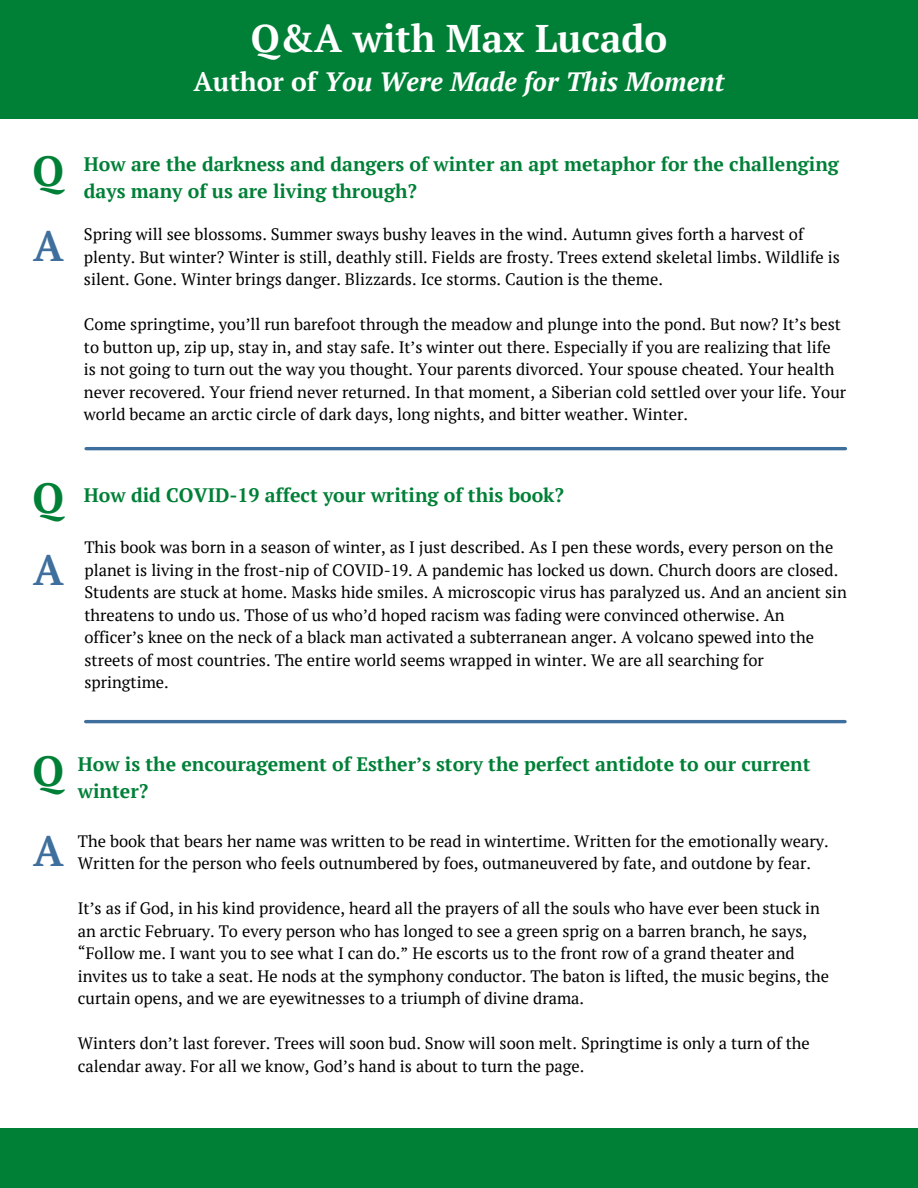
<style>
.page{position:relative;width:918px;height:1188px;background:#fff}
.page>*{position:absolute;margin:0;border:0;box-sizing:border-box;transform-origin:0 0}
.t1{font:700 42px "PT Serif";color:#008037}
.t2{font:700 42px "PT Serif";color:#3f6f9d}
.t3{font:700 38.55px "PT Serif";color:#fff}
.t4{font:italic 700 26.4px "PT Serif";color:#fff}
.t5{font:700 19.5px/27.2px "PT Serif";color:#008037}
.t6{font:16.5px/22.5px "PT Serif";color:#000}
.s1{font-style:normal}
</style>
<div class="page">
<div style="left:0;top:0;width:918px;height:118px;background:#008037"></div>
<div style="left:0;top:1129px;width:918px;height:59px;background:#008037"></div>
<hr style="left:86px;top:447px;width:759px;height:3px;background:#3f6f9d">
<hr style="left:86px;top:720px;width:759px;height:3px;background:#3f6f9d">
<p class="t3" style="left:251px;top:12px;width:418px">Q&amp;A with Max Lucado</p>
<p class="t4" style="left:194px;top:64px;width:532px"><span class="s1">Author of</span> You Were Made for This Moment</p>
<p class="t1" style="left:33px;top:142px;width:33px">Q</p>
<p class="t2" style="left:33px;top:217px;width:32px">A</p>
<p class="t5" style="left:84px;top:150px;width:756px">How are the darkness and dangers of winter an apt metaphor for the challenging days many of us are living through?</p>
<p class="t6" style="left:84px;top:223px;width:758px">Spring will see blossoms. Summer sways bushy leaves in the wind. Autumn gives forth a harvest of plenty. But winter? Winter is still, deathly still. Fields are frosty. Trees extend skeletal limbs. Wildlife is silent. Gone. Winter brings danger. Blizzards. Ice storms. Caution is the theme.</p>
<p class="t6" style="left:84px;top:313px;width:764px">Come springtime, you’ll run barefoot through the meadow and plunge into the pond. But now? It’s best to button up, zip up, stay in, and stay safe. It’s winter out there. Especially if you are realizing that life is not going to turn out the way you thought. Your parents divorced. Your spouse cheated. Your health never recovered. Your friend never returned. In that moment, a Siberian cold settled over your life. Your world became an arctic circle of dark days, long nights, and bitter weather. Winter.</p>
<p class="t1" style="left:33px;top:470px;width:33px">Q</p>
<p class="t2" style="left:33px;top:542px;width:32px">A</p>
<p class="t5" style="left:84px;top:481px;width:482px">How did COVID-19 affect your writing of this book?</p>
<p class="t6" style="left:84px;top:536px;width:764px">This book was born in a season of winter, as I just described. As I pen these words, every person on the planet is living in the frost-nip of COVID-19. A pandemic has locked us down. Church doors are closed.<br>Students are stuck at home. Masks hide smiles. A microscopic virus has paralyzed us. And an ancient sin threatens to undo us. Those of us who’d hoped racism was fading were convinced otherwise. An officer’s knee on the neck of a black man activated a subterranean anger. A volcano spewed into the streets of most countries. The entire world seems wrapped in winter. We are all searching for springtime.</p>
<p class="t1" style="left:33px;top:743px;width:33px">Q</p>
<p class="t5" style="left:78px;top:750px;width:734px">How is the encouragement of Esther’s story the perfect antidote to our current winter?</p>
<p class="t2" style="left:33px;top:822px;width:32px">A</p>
<p class="t6" style="left:78px;top:829px;width:752px">The book that bears her name was written to be read in wintertime. Written for the emotionally weary.<br>Written for the person who feels outnumbered by foes, outmaneuvered by fate, and outdone by fear.</p>
<p class="t6" style="left:78px;top:897px;width:753px">It’s as if God, in his kind providence, heard all the prayers of all the souls who have ever been stuck in an arctic February. To every person who has longed to see a green sprig on a barren branch, he says, “Follow me. I want you to see what I can do.” He escorts us to the front row of a grand theater and invites us to take a seat. He nods at the symphony conductor. The baton is lifted, the music begins, the curtain opens, and we are eyewitnesses to a triumph of divine drama.</p>
<p class="t6" style="left:78px;top:1032px;width:733px">Winters don’t last forever. Trees will soon bud. Snow will soon melt. Springtime is only a turn of the calendar away. For all we know, God’s hand is about to turn the page.</p>
</div>
